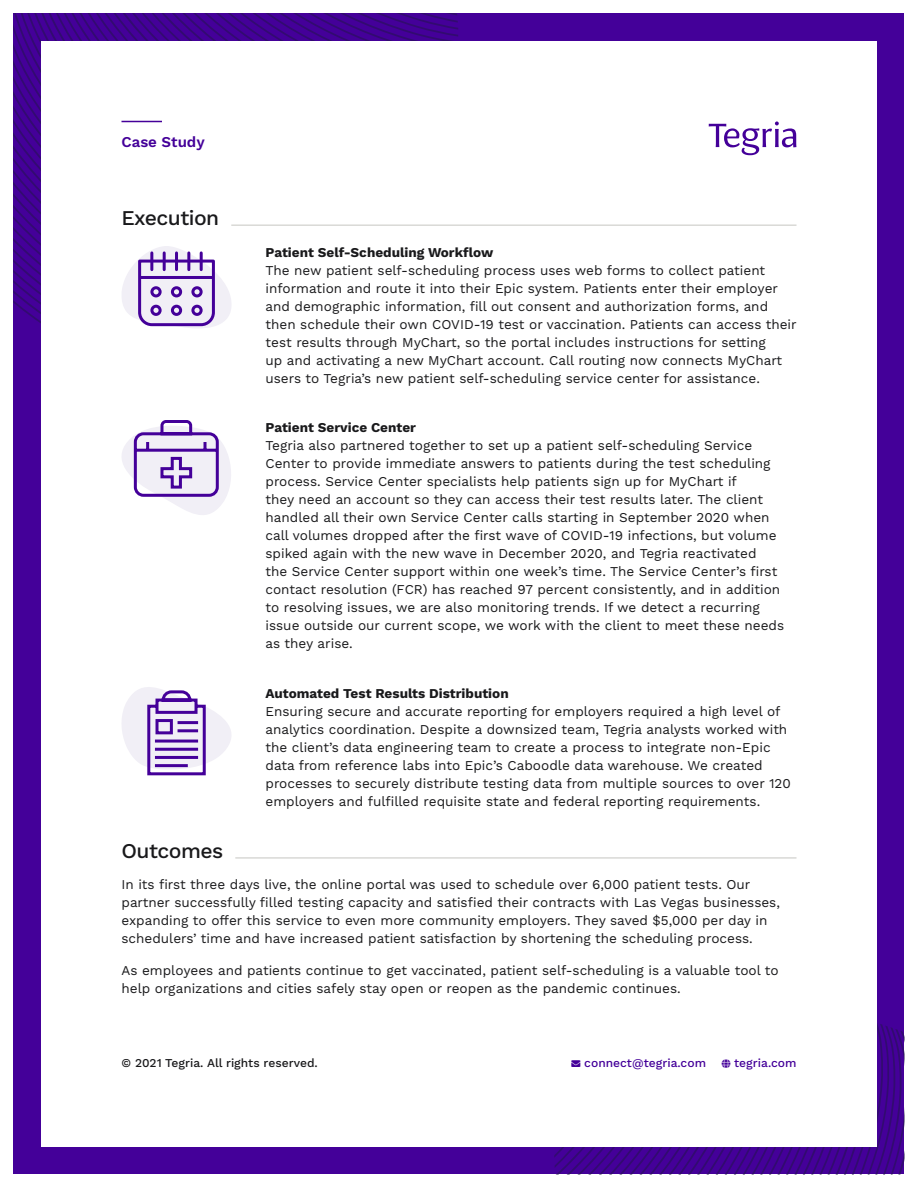
<style>
.page{position:relative;width:918px;height:1188px;background:#fff}
.page>*{position:absolute;margin:0;border:0;box-sizing:border-box;transform-origin:0 0}
.t1{font:500 21px "Work Sans";letter-spacing:-.025em;color:#19191b}
.t2{font:600 15px "Work Sans";color:#409}
.t3{font:13.5px/18px "Work Sans";color:#19191b}
.t4{font:500 12px "Work Sans";color:#19191b}
.t5{font:500 12px "Work Sans";color:#409}
.s1{font-weight:700}
</style>
<div class="page">
<div style="left:14px;top:14px;width:890px;height:1160px;background:#409"></div>
<svg style="left:14px;top:14px;width:444px;height:309px"></svg>
<svg style="left:554px;top:1023px;width:350px;height:151px"></svg>
<div style="left:41px;top:41px;width:836px;height:1106px;background:#fff"></div>
<svg style="left:709px;top:121px;width:87px;height:34px"></svg>
<hr style="left:122px;top:121px;width:40px;height:1px;background:#409">
<hr style="left:231px;top:224px;width:565px;height:2px;background:#d9d9d6">
<hr style="left:235px;top:857px;width:562px;height:2px;background:#d9d9d6">
<svg style="left:122px;top:246px;width:109px;height:82px"></svg>
<hr style="left:150px;top:253px;width:3px;height:17px;background:#409">
<hr style="left:163px;top:253px;width:3px;height:17px;background:#409">
<hr style="left:175px;top:253px;width:3px;height:17px;background:#409">
<hr style="left:187px;top:253px;width:3px;height:17px;background:#409">
<hr style="left:200px;top:253px;width:3px;height:17px;background:#409">
<svg style="left:122px;top:420px;width:109px;height:95px"></svg>
<svg style="left:122px;top:687px;width:109px;height:89px"></svg>
<p class="t2" style="left:122px;top:134px;width:85px">Case Study</p>
<p class="t1" style="left:122px;top:206px;width:99px">Execution</p>
<p class="t3" style="left:266px;top:244px;width:533px"><span class="s1">Patient Self-Scheduling Workflow<br></span>The new patient self-scheduling process uses web forms to collect patient information and route it into their Epic system. Patients enter their employer and demographic information, fill out consent and authorization forms, and then schedule their own COVID-19 test or vaccination. Patients can access their test results through MyChart, so the portal includes instructions for setting<br>up and activating a new MyChart account. Call routing now connects MyChart users to Tegria’s new patient self-scheduling service center for assistance.</p>
<p class="t3" style="left:266px;top:419px;width:520px"><span class="s1">Patient Service Center<br></span>Tegria also partnered together to set up a patient self-scheduling Service Center to provide immediate answers to patients during the test scheduling process. Service Center specialists help patients sign up for MyChart if<br>they need an account so they can access their test results later. The client handled all their own Service Center calls starting in September 2020 when call volumes dropped after the first wave of COVID-19 infections, but volume spiked again with the new wave in December 2020, and Tegria reactivated<br>the Service Center support within one week’s time. The Service Center’s first contact resolution (FCR) has reached 97 percent consistently, and in addition to resolving issues, we are also monitoring trends. If we detect a recurring issue outside our current scope, we work with the client to meet these needs as they arise.</p>
<p class="t3" style="left:266px;top:685px;width:527px"><span class="s1">Automated Test Results Distribution<br></span>Ensuring secure and accurate reporting for employers required a high level of analytics coordination. Despite a downsized team, Tegria analysts worked with the client’s data engineering team to create a process to integrate non-Epic data from reference labs into Epic’s Caboodle data warehouse. We created processes to securely distribute testing data from multiple sources to over 120 employers and fulfilled requisite state and federal reporting requirements.</p>
<p class="t1" style="left:122px;top:838px;width:103px">Outcomes</p>
<p class="t3" style="left:122px;top:876px;width:660px">In its first three days live, the online portal was used to schedule over 6,000 patient tests. Our partner successfully filled testing capacity and satisfied their contracts with Las Vegas businesses, expanding to offer this service to even more community employers. They saved $5,000 per day in schedulers’ time and have increased patient satisfaction by shortening the scheduling process.</p>
<p class="t3" style="left:122px;top:962px;width:659px">As employees and patients continue to get vaccinated, patient self-scheduling is a valuable tool to help organizations and cities safely stay open or reopen as the pandemic continues.</p>
<p class="t4" style="left:122px;top:1055px;width:198px">© 2021 Tegria. All rights reserved.</p>
<p class="t5" style="left:571px;top:1055px;width:136px">→ connect@tegria.com</p>
<p class="t5" style="left:734px;top:1055px;width:64px">tegria.com</p>
</div>
